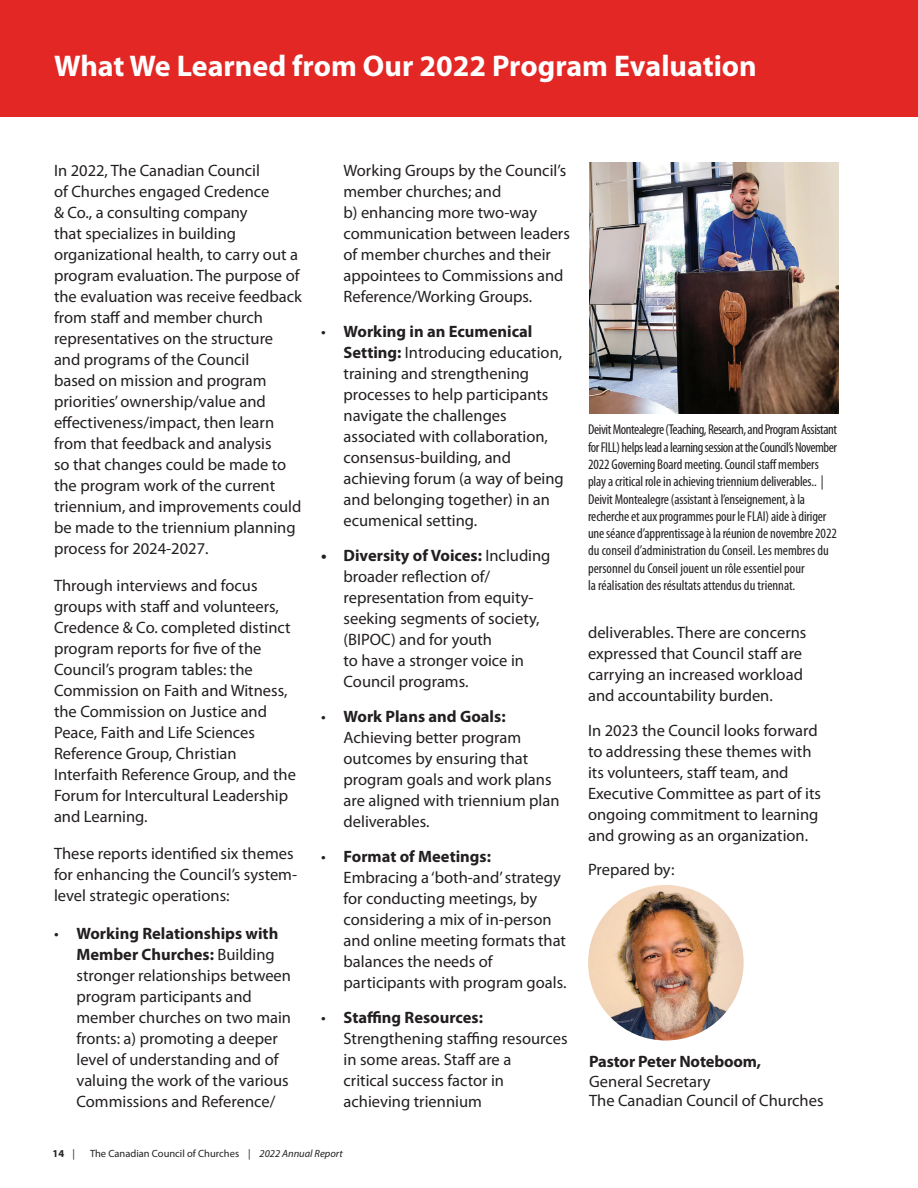
<style>
.page{position:relative;width:918px;height:1188px;background:#fff}
.page>*{position:absolute;margin:0;border:0;box-sizing:border-box;transform-origin:0 0}
.t1{font:700 30px "Myriad Pro";color:#fff}
.t2{font:16.5px/21px "Myriad Pro";color:#231f20}
.t3{font:700 16.5px "Myriad Pro";letter-spacing:-.01em;color:#231f20}
.t4{font:condensed 14.25px/17.2px "Myriad Pro";letter-spacing:-.01em;color:#231f20}
.t5{font:10.5px "Myriad Pro";color:#231f20}
.t6{font:700 10.5px "Myriad Pro";color:#231f20}
.s1{font-weight:700}
.s2{font-weight:400}
.s3{font-style:italic}
</style>
<div class="page">
<div style="left:0;top:0;width:918px;height:117px;background:#e22725"></div>
<img style="left:588px;top:885px;width:156px;height:156px;border-radius:78px">
<img style="left:589px;top:162px;width:249px;height:252px">
<h1 class="t1" style="left:54px;top:47px;width:704px">What We Learned from Our 2022 Program Evaluation</h1>
<p class="t2" style="left:54px;top:160px;width:249px">In 2022, The Canadian Council<br>of Churches engaged Credence<br>&amp; Co., a consulting company<br>that specializes in building organizational health, to carry out a program evaluation. The purpose of the evaluation was receive feedback from staff and member church representatives on the structure and programs of the Council<br>based on mission and program priorities’ ownership/value and effectiveness/impact, then learn from that feedback and analysis<br>so that changes could be made to the program work of the current triennium, and improvements could be made to the triennium planning process for 2024-2027.</p>
<p class="t2" style="left:54px;top:575px;width:244px">Through interviews and focus groups with staff and volunteers,<br>Credence &amp; Co. completed distinct program reports for five of the<br>Council’s program tables: the<br>Commission on Faith and Witness, the Commission on Justice and<br>Peace, Faith and Life Sciences<br>Reference Group, Christian<br>Interfaith Reference Group, and the<br>Forum for Intercultural Leadership and Learning.</p>
<p class="t2" style="left:54px;top:843px;width:245px">These reports identified six themes for enhancing the Council’s system&shy;level strategic operations:</p>
<p class="t2" style="left:77px;top:922px;width:216px;text-indent:-23px">• <span class="s1">Working Relationships with<br>Member Churches:</span> Building stronger relationships between program participants and member churches on two main fronts: a) promoting a deeper level of understanding and of valuing the work of the various<br>Commissions and Reference/</p>
<p class="t2" style="left:344px;top:160px;width:228px">Working Groups by the Council’s member churches; and<br>b) enhancing more two-way communication between leaders of member churches and their appointees to Commissions and<br>Reference/Working Groups.</p>
<p class="t2" style="left:344px;top:321px;width:222px;text-indent:-23px">• <span class="s1">Working in an Ecumenical<br>Setting:</span> Introducing education, training and strengthening processes to help participants navigate the challenges associated with collaboration, consensus-building, and achieving forum (a way of being and belonging together) in an ecumenical setting.</p>
<p class="t2" style="left:344px;top:545px;width:208px;text-indent:-23px"><span class="s1">• Diversity of Voices:</span> Including broader reflection of/ representation from equity&shy;seeking segments of society, (BIPOC) and for youth<br>to have a stronger voice in<br>Council programs.</p>
<p class="t2" style="left:344px;top:706px;width:218px;text-indent:-23px">• <span class="s1">Work Plans and Goals:<br></span>Achieving better program outcomes by ensuring that program goals and work plans are aligned with triennium plan deliverables.</p>
<p class="t2" style="left:344px;top:845px;width:224px;text-indent:-23px">• <span class="s1">Format of Meetings:<br></span>Embracing a ‘both-and’ strategy for conducting meetings, by considering a mix of in-person and online meeting formats that balances the needs of participants with program goals.</p>
<p class="t2" style="left:344px;top:1006px;width:225px;text-indent:-23px">• <span class="s1">Staffing Resources:<br></span>Strengthening staffing resources in some areas. Staff are a<br>critical success factor in achieving triennium</p>
<p class="t6" style="left:53px;top:1146px;width:24px">14 <span class="s2">|</span></p>
<p class="t5" style="left:90px;top:1147px;width:254px">The Canadian Council of Churches | <span class="s3">2022 Annual Report</span></p>
<p class="t4" style="left:588px;top:421px;width:251px">Deivit Montealegre (Teaching, Research, and Program Assistant for FILL) helps lead a learning session at the Council’s November 2022 Governing Board meeting. Council staff members play a critical role in achieving triennium deliverables.. | Deivit Montealegre (assistant à l’enseignement, à la recherche et aux programmes pour le FLAI) aide à diriger une séance d’apprentissage à la réunion de novembre 2022 du conseil d’administration du Conseil. Les membres du personnel du Conseil jouent un rôle essentiel pour<br>la réalisation des résultats attendus du triennat.</p>
<p class="t2" style="left:588px;top:622px;width:220px">deliverables. There are concerns expressed that Council staff are carrying an increased workload and accountability burden.</p>
<p class="t2" style="left:588px;top:719px;width:235px">In 2023 the Council looks forward to addressing these themes with its volunteers, staff team, and<br>Executive Committee as part of its ongoing commitment to learning and growing as an organization.</p>
<p class="t2" style="left:588px;top:859px;width:88px">Prepared by:</p>
<p class="t3" style="left:589px;top:1051px;width:174px">Pastor Peter Noteboom,</p>
<p class="t2" style="left:589px;top:1071px;width:236px;line-height:19.5px">General Secretary<br>The Canadian Council of Churches</p>
</div>
